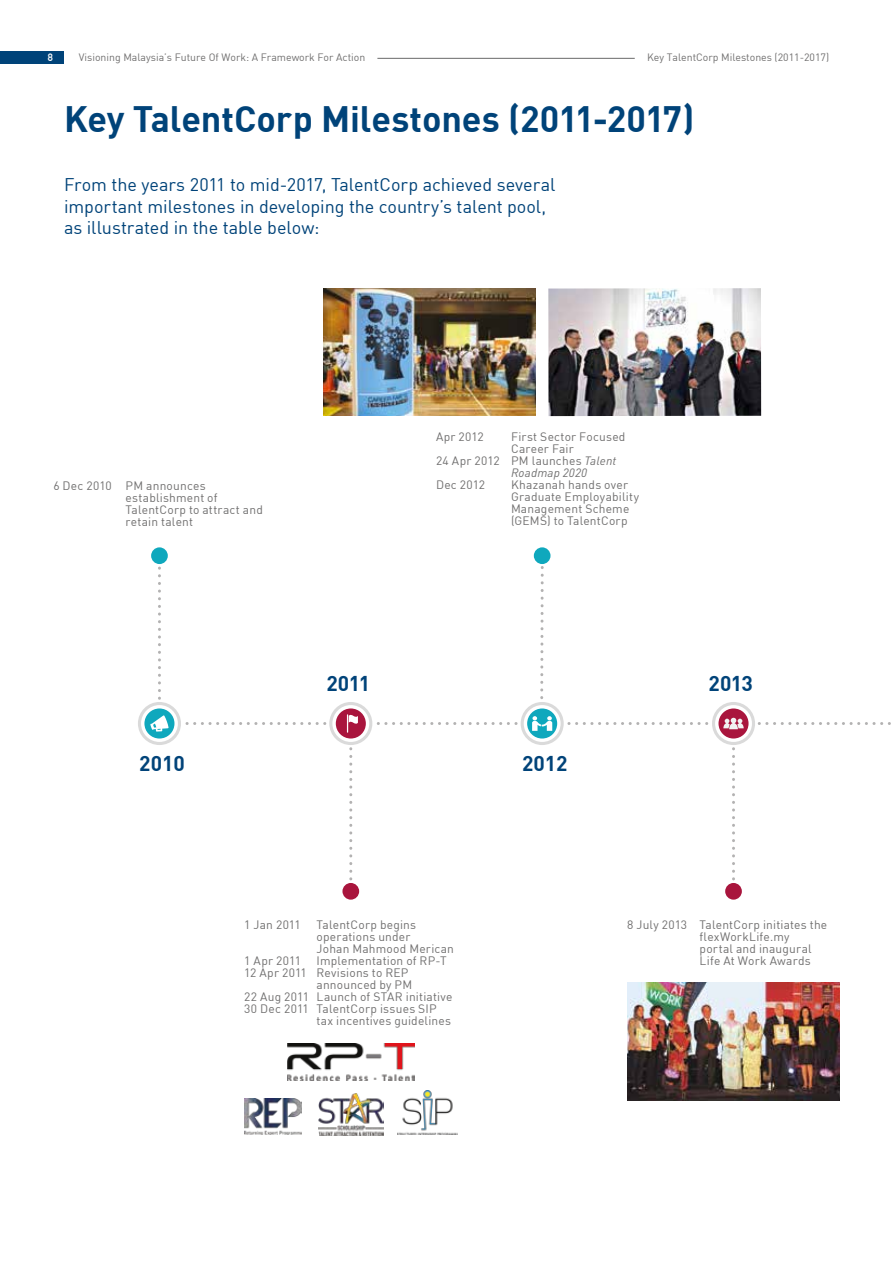
<style>
.page{position:relative;width:893px;height:1263px;background:#fff}
.page>*{position:absolute;margin:0;border:0;box-sizing:border-box;transform-origin:0 0}
.t1{font:36px "DIN Bold";letter-spacing:-.005em;color:#004379}
.t2{font:21px "DIN Bold";color:#004379}
.t3{font:18px/21.6px "DIN";letter-spacing:-.005em;color:#004379}
.t4{font:12px/12px "DIN";letter-spacing:.015em;color:#706f6f}
.t5{font:italic 12px "DIN";letter-spacing:.015em;color:#706f6f}
.t6{font:10.5px "DIN";color:#706f6f}
.t7{font:700 10.5px "DIN Alternate";color:#fff}
.s1{font-style:italic}
</style>
<div class="page">
<div style="left:0;top:51px;width:64px;height:13px;background:#004379"></div>
<hr style="left:377px;top:58px;width:258px;height:1px;background:#706f6f">
<svg style="left:138px;top:568px;width:43px;height:177px"></svg>
<div style="left:151px;top:547px;width:17px;height:17px;background:#0fa8bd;border-radius:50%"></div>
<div style="left:534px;top:547px;width:16px;height:17px;background:#0fa8bd;border-radius:50%"></div>
<div style="left:342px;top:883px;width:17px;height:17px;background:#a9153d;border-radius:50%"></div>
<svg style="left:187px;top:702px;width:185px;height:177px"></svg>
<div style="left:725px;top:883px;width:17px;height:17px;background:#a9153d;border-radius:50%"></div>
<svg style="left:378px;top:566px;width:513px;height:313px"></svg>
<img style="left:548px;top:288px;width:213px;height:128px">
<img style="left:323px;top:288px;width:213px;height:128px">
<img style="left:627px;top:982px;width:213px;height:119px">
<img style="left:287px;top:1043px;width:128px;height:37px">
<img style="left:244px;top:1098px;width:58px;height:37px">
<img style="left:318px;top:1093px;width:66px;height:42px">
<img style="left:398px;top:1091px;width:59px;height:44px">
<p class="t7" style="left:48px;top:49px;width:7px">8</p>
<p class="t6" style="left:79px;top:50px;width:288px">Visioning Malaysia’s Future Of Work: A Framework For Action</p>
<p class="t6" style="left:647px;top:50px;width:184px">Key TalentCorp Milestones (2011-2017)</p>
<h1 class="t1" style="left:64px;top:95px;width:632px">Key TalentCorp Milestones (2011-2017)</h1>
<h3 class="t3" style="left:64px;top:173px;width:493px">From the years 2011 to mid-2017, TalentCorp achieved several important milestones in developing the country’s talent pool, as illustrated in the table below:</h3>
<p class="t4" style="left:126px;top:479px;width:139px;text-indent:-72px">6 Dec 2010 PM announces establishment of<br>TalentCorp to attract and retain talent</p>
<p class="t4" style="left:436px;top:430px;width:49px">Apr 2012</p>
<p class="t4" style="left:511px;top:430px;width:116px">First Sector Focused</p>
<p class="t4" style="left:511px;top:442px;width:64px">Career Fair</p>
<p class="t4" style="left:436px;top:454px;width:182px">24 Apr 2012 PM launches <span class="s1">Talent</span></p>
<p class="t5" style="left:511px;top:465px;width:78px">Roadmap 2020</p>
<p class="t4" style="left:436px;top:478px;width:50px">Dec 2012</p>
<p class="t4" style="left:511px;top:478px;width:130px">Khazanah hands over<br>Graduate Employability<br>Management Scheme (GEMS) to TalentCorp</p>
<h2 class="t2" style="left:326px;top:670px;width:45px">2011</h2>
<h2 class="t2" style="left:708px;top:670px;width:46px">2013</h2>
<h2 class="t2" style="left:139px;top:750px;width:47px">2010</h2>
<h2 class="t2" style="left:522px;top:750px;width:47px">2012</h2>
<p class="t4" style="left:244px;top:919px;width:58px">1 Jan 2011</p>
<p class="t4" style="left:317px;top:919px;width:139px">TalentCorp begins operations under<br>Johan Mahmood Merican</p>
<p class="t4" style="left:244px;top:955px;width:58px">1 Apr 2011</p>
<p class="t4" style="left:317px;top:955px;width:132px">Implementation of RP-T</p>
<p class="t4" style="left:244px;top:967px;width:166px">12 Apr 2011 Revisions to REP</p>
<p class="t4" style="left:317px;top:979px;width:97px">announced by PM</p>
<p class="t4" style="left:244px;top:991px;width:210px">22 Aug 2011 Launch of STAR initiative</p>
<p class="t4" style="left:244px;top:1003px;width:194px">30 Dec 2011 TalentCorp issues SIP</p>
<p class="t4" style="left:317px;top:1015px;width:136px">tax incentives guidelines</p>
<p class="t4" style="left:700px;top:919px;width:129px;text-indent:-72px">8 July 2013 TalentCorp initiates the flexWorkLife.my<br>portal and inaugural<br>Life At Work Awards</p>
</div>
